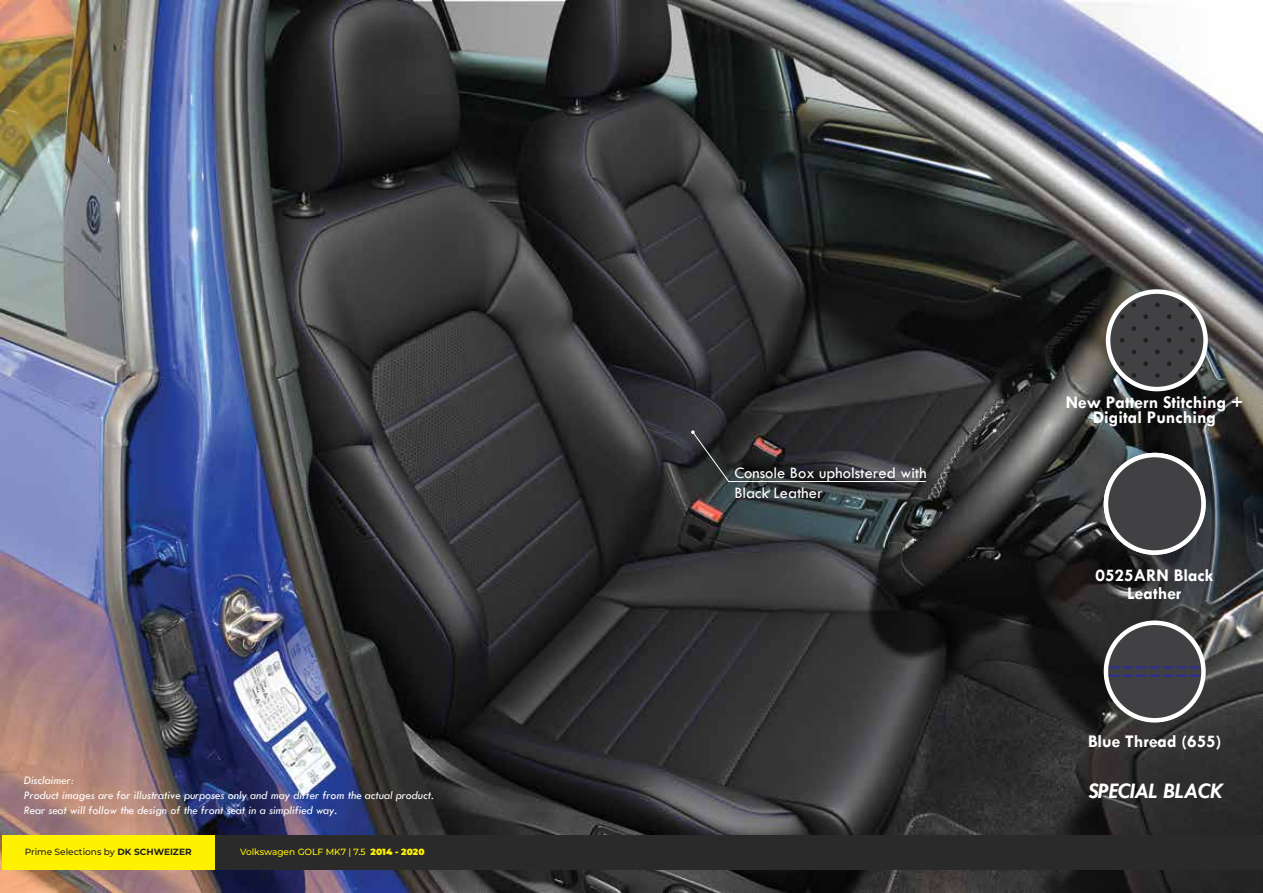
<style>
.page{position:relative;width:1263px;height:893px;background:#fff}
.page>*{position:absolute;margin:0;border:0;box-sizing:border-box;transform-origin:0 0}
.t1{font:italic 700 22.5px "Tw Cen";letter-spacing:-.02em;color:#fff}
.t2{font:700 18px/18px "Tw Cen";color:#fff;text-align:center}
.t3{font:16.5px/19.8px "Tw Cen";color:#fff}
.t4{font:italic 12px/15px "Tw Cen";color:#fff}
.t5{font:500 9px "Montserrat";color:#fff200}
.t6{font:500 9px "Montserrat";color:#231f20}
.s1{font-weight:700}
.s2{font-weight:900}
</style>
<div class="page">
<img style="left:0;top:0;width:1263px;height:893px">
<div style="left:1106px;top:623px;width:97px;height:97px;background:#414042;border-radius:50%"></div>
<div style="left:1104px;top:620px;width:102px;height:102px;border:5px solid #fff;border-radius:50%"></div>
<svg style="left:1109px;top:666px;width:91px;height:2px"></svg>
<svg style="left:1109px;top:674px;width:91px;height:3px"></svg>
<svg style="left:1104px;top:453px;width:102px;height:102px"></svg>
<div style="left:1106px;top:455px;width:97px;height:98px;background:#414042;border-radius:50%"></div>
<div style="left:1104px;top:453px;width:102px;height:102px;border:5px solid #fff;border-radius:50%"></div>
<div style="left:215px;top:836px;width:1048px;height:34px;background:#2a2a2a"></div>
<div style="left:2px;top:836px;width:213px;height:34px;background:#fff200"></div>
<svg style="left:691px;top:430px;width:236px;height:52px;background:#343335"></svg>
<div style="left:1108px;top:292px;width:97px;height:97px;background:#414042;border-radius:50%"></div>
<div style="left:1106px;top:289px;width:102px;height:102px;border:5px solid #fff;border-radius:50%"></div>
<svg style="left:1120px;top:338px;width:4px;height:5px"></svg>
<svg style="left:1143px;top:338px;width:5px;height:5px"></svg>
<svg style="left:1131px;top:350px;width:5px;height:4px"></svg>
<svg style="left:1167px;top:338px;width:4px;height:5px"></svg>
<svg style="left:1155px;top:350px;width:5px;height:4px"></svg>
<svg style="left:1190px;top:338px;width:5px;height:5px"></svg>
<svg style="left:1178px;top:350px;width:5px;height:4px"></svg>
<svg style="left:1178px;top:303px;width:5px;height:4px"></svg>
<svg style="left:1155px;top:303px;width:5px;height:4px"></svg>
<svg style="left:1131px;top:303px;width:5px;height:4px"></svg>
<svg style="left:1190px;top:314px;width:5px;height:5px"></svg>
<svg style="left:1167px;top:314px;width:4px;height:5px"></svg>
<svg style="left:1178px;top:326px;width:5px;height:5px"></svg>
<svg style="left:1143px;top:314px;width:5px;height:5px"></svg>
<svg style="left:1155px;top:326px;width:5px;height:5px"></svg>
<svg style="left:1120px;top:314px;width:4px;height:5px"></svg>
<svg style="left:1131px;top:326px;width:5px;height:5px"></svg>
<svg style="left:1190px;top:361px;width:5px;height:5px"></svg>
<svg style="left:1167px;top:361px;width:4px;height:5px"></svg>
<svg style="left:1178px;top:373px;width:5px;height:5px"></svg>
<svg style="left:1143px;top:361px;width:5px;height:5px"></svg>
<svg style="left:1155px;top:373px;width:5px;height:5px"></svg>
<svg style="left:1120px;top:361px;width:4px;height:5px"></svg>
<svg style="left:1131px;top:373px;width:5px;height:5px"></svg>
<p class="t4" style="left:24px;top:774px;width:411px">Disclaimer:<br>Product images are for illustrative purposes only and may differ from the actual product.<br>Rear seat will follow the design of the front seat in a simplified way.</p>
<p class="t6" style="left:25px;top:848px;width:168px">Prime Selections by <span class="s1">DK SCHWEIZER</span></p>
<p class="t5" style="left:240px;top:848px;width:186px">Volkswagen GOLF MK7 | 7.5 <span class="s2">2014 - 2020</span></p>
<h3 class="t3" style="left:734px;top:464px;width:194px">Console Box upholstered with<br>Black Leather</h3>
<h2 class="t2" style="left:1066px;top:396px;width:179px;line-height:15px">New Pattern Stitching +<br>Digital Punching</h2>
<h2 class="t2" style="left:1095px;top:567px;width:119px">0525ARN Black<br>Leather</h2>
<h2 class="t2" style="left:1088px;top:734px;width:135px">Blue Thread (655)</h2>
<h1 class="t1" style="left:1089px;top:777px;width:136px">SPECIAL BLACK</h1>
</div>
